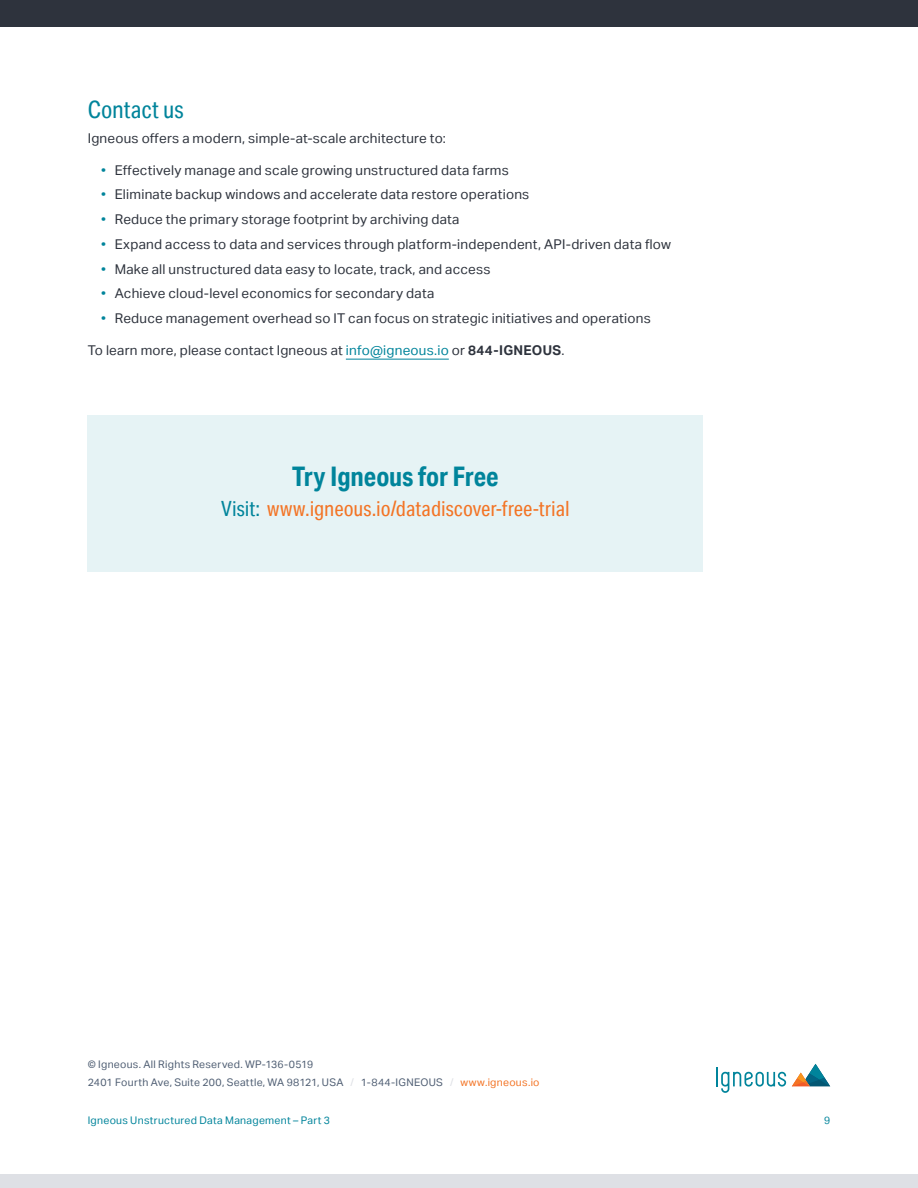
<style>
.page{position:relative;width:918px;height:1188px;background:#fff}
.page>*{position:absolute;margin:0;border:0;box-sizing:border-box;transform-origin:0 0}
.t1{font:700 27px "Aktiv Grotesk Cd";letter-spacing:-.005em;color:#00849b}
.t2{font:24px "Aktiv Grotesk Cd";color:#00849b}
.t3{font:21px "Aktiv Grotesk Cd";color:#f37425}
.t4{font:13.5px "Aktiv Grotesk";letter-spacing:.015em;color:#2e333d}
.t5{font:10.5px/18px "Aktiv Grotesk";letter-spacing:.025em;color:#4f5e73}
.t6{font:10.5px "Aktiv Grotesk";letter-spacing:.03em;color:#00849b}
.s1{color:#00849b}
.s2{font-weight:700}
.s3{color:#dee0e5}
.s4{color:#f37425}
</style>
<div class="page">
<svg style="left:716px;top:1067px;width:70px;height:26px"></svg>
<svg style="left:792px;top:1064px;width:38px;height:22px"></svg>
<div style="left:0;top:1174px;width:918px;height:14px;background:#dee0e5"></div>
<div style="left:0;top:0;width:918px;height:26px;background:#2e333d"></div>
<hr style="left:346px;top:359px;width:103px;height:1px;background:#00849b">
<div style="left:88px;top:415px;width:615px;height:156px;background:#e6f3f5"></div>
<h2 class="t2" style="left:88px;top:96px;width:97px">Contact us</h2>
<p class="t4" style="left:88px;top:130px;width:360px">Igneous offers a modern, simple-at-scale architecture to:</p>
<p class="t4" style="left:101px;top:162px;width:409px"><span class="s1">•</span> Effectively manage and scale growing unstructured data farms</p>
<p class="t4" style="left:101px;top:187px;width:430px"><span class="s1">•</span> Eliminate backup windows and accelerate data restore operations</p>
<p class="t4" style="left:101px;top:211px;width:360px"><span class="s1">•</span> Reduce the primary storage footprint by archiving data</p>
<p class="t4" style="left:101px;top:236px;width:571px"><span class="s1">•</span> Expand access to data and services through platform-independent, API-driven data flow</p>
<p class="t4" style="left:101px;top:261px;width:391px"><span class="s1">•</span> Make all unstructured data easy to locate, track, and access</p>
<p class="t4" style="left:101px;top:286px;width:335px"><span class="s1">•</span> Achieve cloud-level economics for secondary data</p>
<p class="t4" style="left:101px;top:310px;width:551px"><span class="s1">•</span> Reduce management overhead so IT can focus on strategic initiatives and operations</p>
<p class="t4" style="left:88px;top:342px;width:478px">To learn more, please contact Igneous at <span class="s1">info@igneous.io</span> or <span class="s2">844-IGNEOUS</span>.</p>
<h1 class="t1" style="left:292px;top:460px;width:208px">Try Igneous for Free</h1>
<h3 class="t3" style="left:221px;top:496px;width:350px"><span class="s1">Visit:</span> www.igneous.io/datadiscover-free-trial</h3>
<p class="t5" style="left:88px;top:1055px;width:453px">© Igneous. All Rights Reserved. WP-136-0519<br>2401 Fourth Ave, Suite 200, Seattle, WA 98121, USA <span class="s3">/</span> 1-844-IGNEOUS <span class="s3">/</span> <span class="s4">www.igneous.io</span></p>
<p class="t6" style="left:88px;top:1114px;width:244px">Igneous Unstructured Data Management – Part 3</p>
<p class="t6" style="left:824px;top:1114px;width:8px">9</p>
</div>
